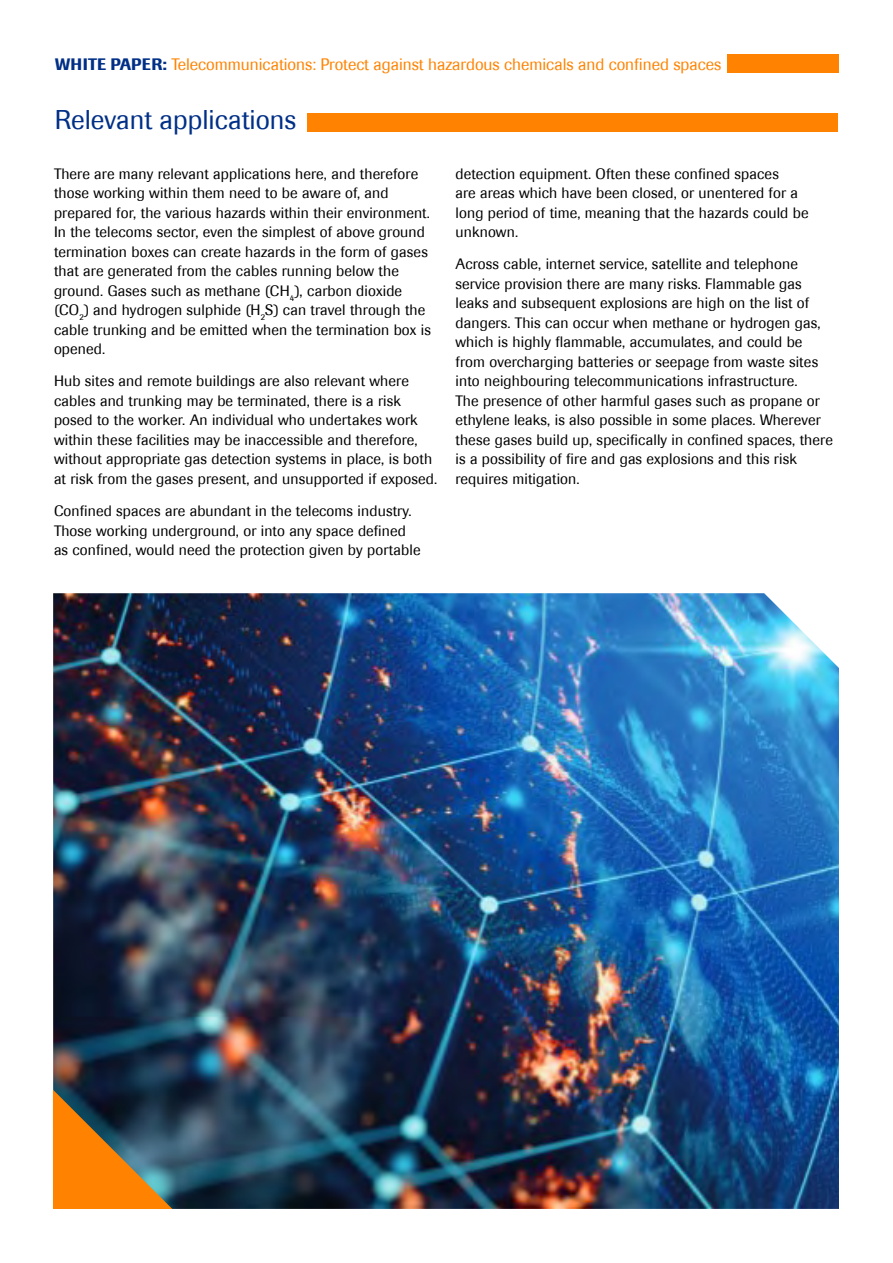
<style>
.page{position:relative;width:893px;height:1263px;background:#fff}
.page>*{position:absolute;margin:0;border:0;box-sizing:border-box;transform-origin:0 0}
.t1{font:27px "Imago";color:#002f87}
.t2{font:16.5px "Imago";color:#ff8300}
.t3{font:15px/19.5px "Imago";letter-spacing:.01em;color:#000}
.s1{font-weight:500;color:#002f87}
</style>
<div class="page">
<div style="left:727px;top:54px;width:112px;height:18px;background:#ff8300"></div>
<img style="left:53px;top:593px;width:786px;height:616px">
<div style="left:307px;top:113px;width:531px;height:18px;background:#ff8300"></div>
<svg style="left:53px;top:1090px;width:119px;height:119px;background:#93662e"></svg>
<p class="t2" style="left:55px;top:55px;width:668px"><span class="s1">WHITE PAPER:</span> Telecommunications: Protect against hazardous chemicals and confined spaces</p>
<h1 class="t1" style="left:55px;top:104px;width:243px">Relevant applications</h1>
<p class="t3" style="left:54px;top:164px;width:378px">There are many relevant applications here, and therefore those working within them need to be aware of, and prepared for, the various hazards within their environment.<br>In the telecoms sector, even the simplest of above ground termination boxes can create hazards in the form of gases that are generated from the cables running below the ground. Gases such as methane (CH<sub>4</sub>), carbon dioxide (CO<sub>2</sub>) and hydrogen sulphide (H<sub>2</sub>S) can travel through the cable trunking and be emitted when the termination box is opened.</p>
<p class="t3" style="left:54px;top:371px;width:385px">Hub sites and remote buildings are also relevant where cables and trunking may be terminated, there is a risk posed to the worker. An individual who undertakes work within these facilities may be inaccessible and therefore, without appropriate gas detection systems in place, is both at risk from the gases present, and unsupported if exposed.</p>
<p class="t3" style="left:54px;top:501px;width:368px">Confined spaces are abundant in the telecoms industry.<br>Those working underground, or into any space defined as confined, would need the protection given by portable</p>
<p class="t3" style="left:455px;top:164px;width:355px">detection equipment. Often these confined spaces<br>are areas which have been closed, or unentered for a long period of time, meaning that the hazards could be unknown.</p>
<p class="t3" style="left:455px;top:254px;width:379px">Across cable, internet service, satellite and telephone service provision there are many risks. Flammable gas leaks and subsequent explosions are high on the list of dangers. This can occur when methane or hydrogen gas, which is highly flammable, accumulates, and could be from overcharging batteries or seepage from waste sites into neighbouring telecommunications infrastructure.<br>The presence of other harmful gases such as propane or ethylene leaks, is also possible in some places. Wherever these gases build up, specifically in confined spaces, there is a possibility of fire and gas explosions and this risk requires mitigation.</p>
</div>
